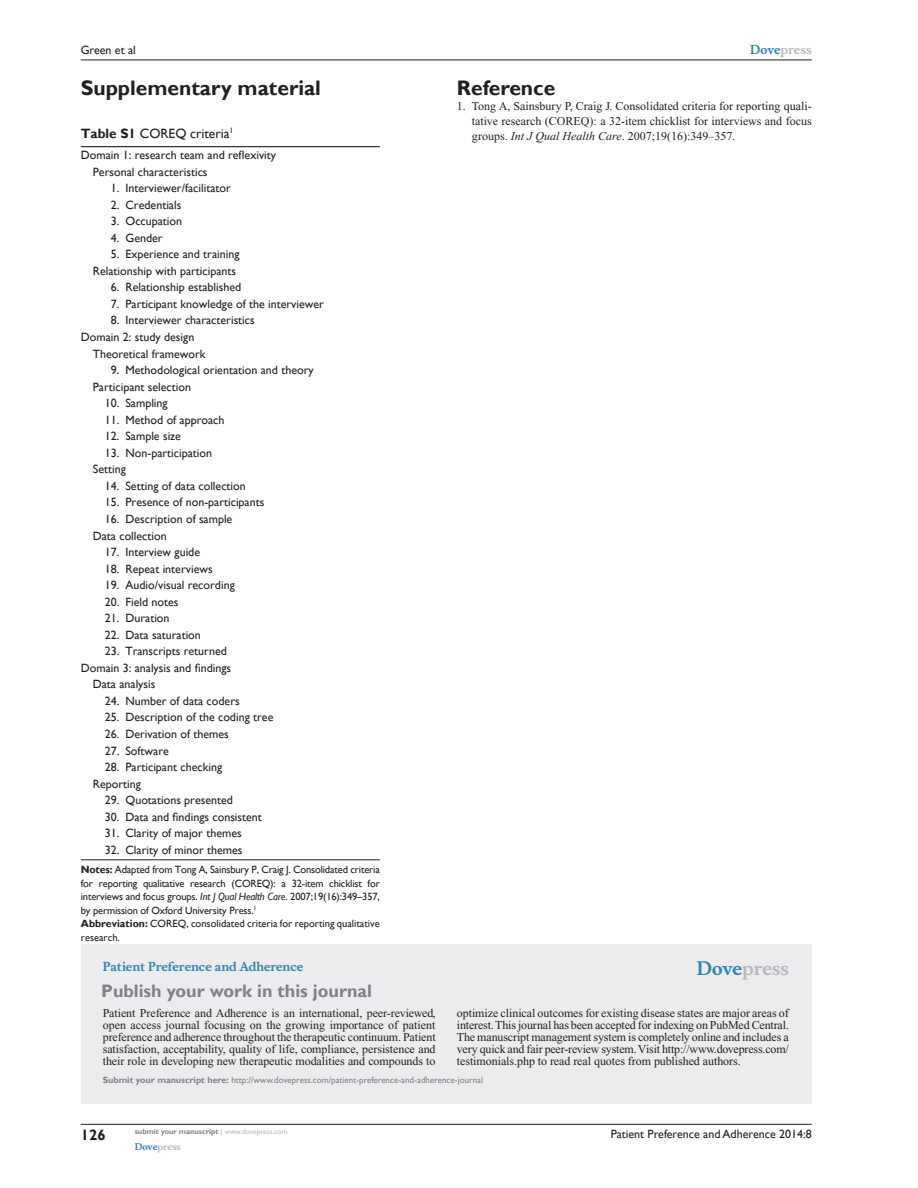
<style>
.page{position:relative;width:918px;height:1188px;background:#fff}
.page>*{position:absolute;margin:0;border:0;box-sizing:border-box;transform-origin:0 0}
.RefH{font:700 21px "Gill Sans";color:#231f20}
.PromBx-H1{font:700 18px "Gill Sans";color:#808285}
.PromBx-Brand{font:700 18px "Musee";color:#b8b9bc}
.t1{font:700 15px "Gill Sans";color:#231f20}
.TN_TT{font:13.5px "Gill Sans";color:#231f20}
.TB{font:12px "Gill Sans";color:#231f20}
.PromBx-Tx{font:12px/12px "Times New Roman";letter-spacing:-.005em;color:#231f20;text-align:justify}
.RefNL1{font:12px/15px "Times New Roman";color:#231f20;text-align:justify}
.TCH{font:12px "Gill Sans";color:#231f20}
.PromBx-JrnlName{font:700 12px "Musee";color:#3485ae}
.t2{font:700 12px "Musee";color:#b8b9bc}
.TSNRI{font:10.5px/13.5px "Gill Sans";letter-spacing:-.015em;color:#231f20;text-align:justify}
.PromBx-SubmitMssWebA{font:9px "Gill Sans";color:#808285}
.t3{font:700 9px "Musee";color:#b8b9bc}
.t4{font:700 7.5px "Gill Sans";color:#808285}
.s1{font-weight:700}
.s2{font-style:italic}
.s3{color:#3485ae}
.s4{font-weight:400;color:#b8b9bc}
</style>
<div class="page">
<div style="left:81px;top:944px;width:731px;height:159px;background:#ececee"></div>
<hr style="left:81px;top:1124px;width:731px;height:1px;background:#231f20">
<hr style="left:81px;top:60px;width:731px;height:1px;background:#231f20">
<hr style="left:81px;top:859px;width:299px;height:1px;background:#231f20">
<hr style="left:81px;top:146px;width:299px;height:1px;background:#231f20">
<p class="TB" style="left:81px;top:43px;width:57px">Green et al</p>
<h1 class="RefH" style="left:81px;top:76px;width:242px">Supplementary material</h1>
<p class="TN_TT" style="left:81px;top:125px;width:154px"><span class="s1">Table S1</span> COREQ criteria<sup>1</sup></p>
<p class="TCH" style="left:81px;top:148px;width:197px">Domain 1: research team and reflexivity</p>
<p class="TB" style="left:93px;top:165px;width:116px">Personal characteristics</p>
<p class="TB" style="left:111px;top:181px;width:122px">1. I nterviewer/facilitator</p>
<p class="TB" style="left:111px;top:198px;width:72px">2. C redentials</p>
<p class="TB" style="left:111px;top:214px;width:73px">3. Occupation</p>
<p class="TB" style="left:111px;top:231px;width:53px">4. Gender</p>
<p class="TB" style="left:111px;top:247px;width:130px">5. Experience and training</p>
<p class="TB" style="left:81px;top:264px;width:157px">Relationship with participants</p>
<p class="TB" style="left:111px;top:280px;width:132px">6. Relationship established</p>
<p class="TB" style="left:111px;top:297px;width:215px">7. Participant knowledge of the interviewer</p>
<p class="TB" style="left:111px;top:313px;width:145px">8. I nterviewer characteristics</p>
<p class="TB" style="left:81px;top:330px;width:115px">Domain 2: study design</p>
<p class="TB" style="left:93px;top:347px;width:114px">Theoretical framework</p>
<p class="TB" style="left:111px;top:363px;width:204px">9. Methodological orientation and theory</p>
<p class="TB" style="left:93px;top:380px;width:100px">Participant selection</p>
<p class="TB" style="left:105px;top:396px;width:64px">10. Sampling</p>
<p class="TB" style="left:105px;top:413px;width:121px">11. Method of approach</p>
<p class="TB" style="left:105px;top:429px;width:78px">12. Sample size</p>
<p class="TB" style="left:105px;top:446px;width:109px">13. Non-participation</p>
<p class="TB" style="left:81px;top:462px;width:46px">Setting</p>
<p class="TB" style="left:105px;top:479px;width:142px">14. Setting of data collection</p>
<p class="TB" style="left:105px;top:495px;width:161px">15. Presence of non-participants</p>
<p class="TB" style="left:105px;top:512px;width:129px">16. Description of sample</p>
<p class="TB" style="left:93px;top:529px;width:75px">Data collection</p>
<p class="TB" style="left:105px;top:545px;width:97px">17. I nterview guide</p>
<p class="TB" style="left:105px;top:562px;width:109px">18. Repeat interviews</p>
<p class="TB" style="left:105px;top:578px;width:131px">19. Audio/visual recording</p>
<p class="TB" style="left:105px;top:595px;width:75px">20. Field notes</p>
<p class="TB" style="left:105px;top:611px;width:66px">21. Duration</p>
<p class="TB" style="left:105px;top:628px;width:98px">22. Data saturation</p>
<p class="TB" style="left:105px;top:644px;width:124px">23. Transcripts returned</p>
<p class="TB" style="left:81px;top:661px;width:152px">Domain 3: analysis and findings</p>
<p class="TB" style="left:93px;top:677px;width:64px">Data analysis</p>
<p class="TB" style="left:105px;top:694px;width:136px">24. N umber of data coders</p>
<p class="TB" style="left:105px;top:710px;width:170px">25. Description of the coding tree</p>
<p class="TB" style="left:105px;top:727px;width:126px">26. Derivation of themes</p>
<p class="TB" style="left:105px;top:744px;width:65px">27. Software</p>
<p class="TB" style="left:105px;top:760px;width:119px">28. Participant checking</p>
<p class="TB" style="left:81px;top:777px;width:62px">Reporting</p>
<p class="TB" style="left:105px;top:793px;width:130px">29. Quotations presented</p>
<p class="TB" style="left:105px;top:810px;width:159px">30. Data and findings consistent</p>
<p class="TB" style="left:105px;top:826px;width:138px">31. Clarity of major themes</p>
<p class="TB" style="left:105px;top:843px;width:139px">32. Clarity of minor themes</p>
<p class="TSNRI" style="left:81px;top:863px;width:301px"><span class="s1">Notes:</span> Adapted from Tong A, Sainsbury P, Craig J. Consolidated criteria for reporting qualitative research (COREQ): a 32-item chicklist for interviews and focus groups. <span class="s2">Int J Qual Health Care</span>. 2007;19(16):349–357, by permission of Oxford University Press.<sup>1</sup></p>
<p class="TSNRI" style="left:81px;top:917px;width:301px"><span class="s1">Abbreviation:</span> COREQ, consolidated criteria for reporting qualitative research.</p>
<p class="PromBx-JrnlName" style="left:103px;top:959px;width:202px">Patient Preference and Adherence</p>
<p class="PromBx-H1" style="left:101px;top:980px;width:272px">Publish your work in this journal</p>
<p class="t2" style="left:750px;top:43px;width:63px"><span class="s3">Dove</span>press</p>
<p class="RefH" style="left:457px;top:76px;width:100px">Reference</p>
<p class="RefNL1" style="left:472px;top:99px;width:341px;text-indent:-15px">1. Tong A, Sainsbury P, Craig J. Consolidated criteria for reporting quali&shy;tative research (COREQ): a 32-item chicklist for interviews and focus groups. <span class="s2">Int J Qual Health Care</span>. 2007;19(16):349–357.</p>
<p class="PromBx-Brand" style="left:697px;top:958px;width:94px"><span class="s3">Dove</span>press</p>
<p class="PromBx-Tx" style="left:103px;top:1007px;width:334px">Patient Preference and Adherence is an international, peer-reviewed, open access journal focusing on the growing importance of patient preference and adherence throughout the therapeutic continuum. Patient satisfaction, acceptability, quality of life, compliance, persistence and their role in developing new therapeutic modalities and compounds to</p>
<p class="PromBx-Tx" style="left:457px;top:1007px;width:334px">optimize clinical outcomes for existing disease states are major areas of interest. This journal has been accepted for indexing on PubMed Central.<br>The manuscript management system is completely online and includes a very quick and fair peer-review system. Visit http://www.dovepress.com/ testimonials.php to read real quotes from published authors.</p>
<p class="PromBx-SubmitMssWebA" style="left:103px;top:1075px;width:382px"><span class="s1">Submit your manuscript here:</span> http://www.dovepress.com/patient-preference-and-adherence-journal</p>
<p class="t1" style="left:81px;top:1126px;width:26px">126</p>
<p class="t4" style="left:135px;top:1127px;width:154px">submit your manuscript <span class="s4">| www.dovepress.com</span></p>
<p class="t3" style="left:135px;top:1141px;width:48px"><span class="s3">Dove</span>press</p>
<p class="TB" style="left:611px;top:1127px;width:203px">Patient Preference and Adherence 2014:8</p>
</div>
